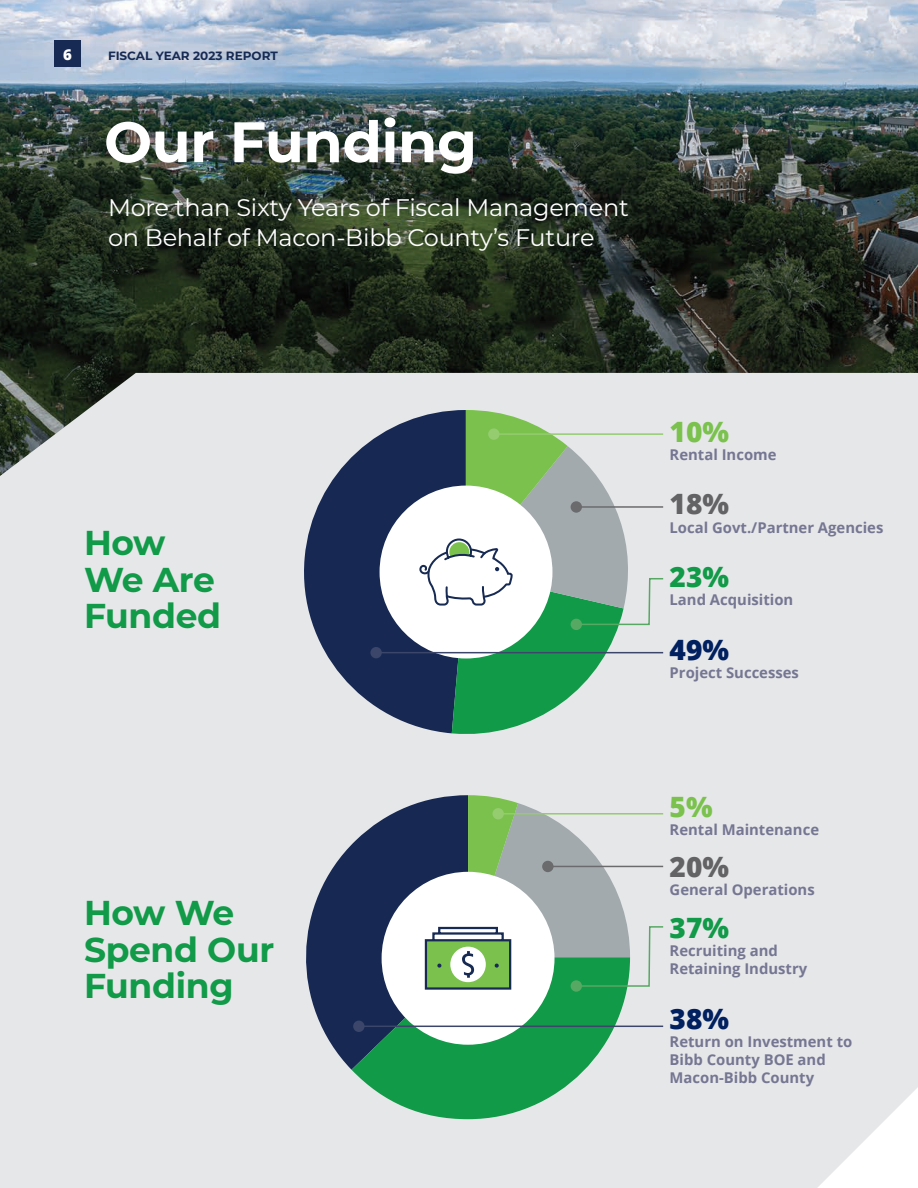
<style>
.page{position:relative;width:918px;height:1188px;background:#fff}
.page>*{position:absolute;margin:0;border:0;box-sizing:border-box;transform-origin:0 0}
.H1-bold_38pt{font:700 57px "Montserrat";letter-spacing:-.01em;color:#fff}
.H1-bold_38pt-2{font:700 34.5px/36.3px "Montserrat";letter-spacing:-.01em;color:#119a48}
.Team__titles_1{font:800 28.05px "Open Sans";color:#636366}
.Team__titles_1-2{font:800 28.05px "Open Sans";color:#119a48}
.Team__titles_1-3{font:800 28.05px "Open Sans";color:#00205f}
.Team__titles_1-4{font:800 28.05px "Open Sans";color:#7ac24d}
.Intro_Copy{font:24px/30px "Montserrat";letter-spacing:-.01em;color:#fff}
.t1{font:800 15px "Open Sans";color:#fff}
.Team__titles_1-5{font:700 14.85px/18.1px "Open Sans";color:#757692}
.t2{font:700 12px "Montserrat";color:#172a53}
</style>
<div class="page">
<div style="left:0;top:476px;width:918px;height:712px;background:#e6e7e9"></div>
<svg style="left:297px;top:476px;width:120px;height:257px;background:#576481"></svg>
<img style="left:0;top:0;width:918px;height:476px">
<svg style="left:289px;top:795px;width:135px;height:275px;background:#727c95"></svg>
<svg style="left:352px;top:957px;width:278px;height:162px;background:#459f70"></svg>
<div style="left:380px;top:486px;width:172px;height:172px;background:#fff;border-radius:50%"></div>
<hr style="left:376px;top:652px;width:287px;height:1px;background:#3c456a">
<div style="left:370px;top:647px;width:12px;height:11px;background:#3c456a;border-radius:50%"></div>
<div style="left:382px;top:872px;width:173px;height:173px;background:#fff;border-radius:50%"></div>
<svg style="left:417px;top:410px;width:248px;height:330px"></svg>
<div style="left:571px;top:619px;width:11px;height:11px;background:#57a863;border-radius:50%"></div>
<svg style="left:424px;top:795px;width:241px;height:196px"></svg>
<hr style="left:359px;top:1026px;width:304px;height:1px;background:#3c456a">
<div style="left:353px;top:1021px;width:12px;height:11px;background:#3c456a;border-radius:50%"></div>
<svg style="left:817px;top:1087px;width:101px;height:101px"></svg>
<div style="left:54px;top:40px;width:27px;height:28px;background:#172a53"></div>
<p class="t1" style="left:63px;top:43px;width:10px">6</p>
<p class="t2" style="left:108px;top:47px;width:171px">FISCAL YEAR 2023 REPORT</p>
<p class="H1-bold_38pt" style="left:104px;top:101px;width:375px">Our Funding</p>
<p class="Intro_Copy" style="left:108px;top:192px;width:522px">More than Sixty Years of Fiscal Management on Behalf of Macon-Bibb County’s Future</p>
<p class="H1-bold_38pt-2" style="left:84px;top:523px;width:139px">How<br>We Are<br>Funded</p>
<p class="H1-bold_38pt-2" style="left:84px;top:893px;width:192px">How We<br>Spend Our<br>Funding</p>
<p class="Team__titles_1-4" style="left:670px;top:410px;width:61px">10%</p>
<p class="Team__titles_1-5" style="left:670px;top:445px;width:108px">Rental Income</p>
<p class="Team__titles_1" style="left:670px;top:483px;width:61px">18%</p>
<p class="Team__titles_1-5" style="left:670px;top:518px;width:215px">Local Govt./Partner Agencies</p>
<p class="Team__titles_1-2" style="left:670px;top:556px;width:61px">23%</p>
<p class="Team__titles_1-5" style="left:670px;top:590px;width:125px">Land Acquisition</p>
<p class="Team__titles_1-3" style="left:670px;top:628px;width:61px">49%</p>
<p class="Team__titles_1-5" style="left:670px;top:663px;width:131px">Project Successes</p>
<p class="Team__titles_1-4" style="left:670px;top:785px;width:45px">5%</p>
<p class="Team__titles_1-5" style="left:670px;top:820px;width:151px">Rental Maintenance</p>
<p class="Team__titles_1" style="left:670px;top:846px;width:61px">20%</p>
<p class="Team__titles_1-5" style="left:670px;top:881px;width:147px">General Operations</p>
<p class="Team__titles_1-2" style="left:670px;top:906px;width:61px">37%</p>
<p class="Team__titles_1-5" style="left:670px;top:941px;width:139px">Recruiting and<br>Retaining Industry</p>
<p class="Team__titles_1-3" style="left:670px;top:997px;width:61px">38%</p>
<p class="Team__titles_1-5" style="left:670px;top:1032px;width:184px">Return on Investment to<br>Bibb County BOE and<br>Macon-Bibb County</p>
</div>
